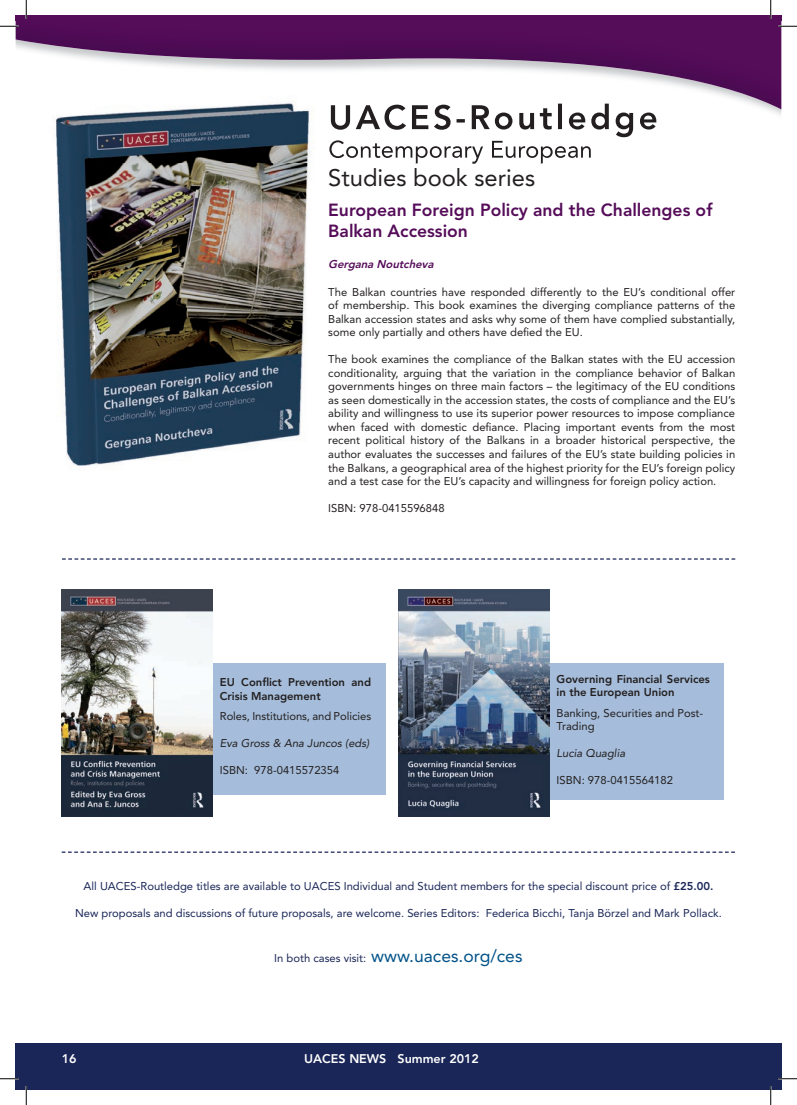
<style>
.page{position:relative;width:797px;height:1105px;background:#fff}
.page>*{position:absolute;margin:0;border:0;box-sizing:border-box;transform-origin:0 0}
.t1{font:23.75px "Avenir LT Std";color:#231f20}
.t2{font:800 17.5px/21px "Avenir LT Std";color:#550c59}
.t3{font:800 12.5px "Avenir LT Std";color:#fff}
.t4{font:11.25px/13.5px "Avenir LT Std";color:#231f20;text-align:justify}
.t5{font:11.25px "Avenir LT Std";color:#1a2657}
.t6{font:800 11.25px/13.5px "Avenir LT Std";color:#231f20}
.t7{font:italic 11.25px "Avenir LT Std";color:#231f20}
.t8{font:italic 800 11.25px "Avenir LT Std";color:#550c59}
.s1{font-weight:800}
.s2{font-size:17.5px;color:#005289}
</style>
<div class="page">
<img style="left:331px;top:109px;width:325px;height:28px">
<img style="left:329px;top:140px;width:262px;height:23px">
<img style="left:16px;top:16px;width:765px;height:93px">
<div style="left:16px;top:1043px;width:765px;height:46px;background:#1a2657"></div>
<img style="left:62px;top:589px;width:151px;height:227px">
<div style="left:213px;top:664px;width:172px;height:131px;background:#a5bdda"></div>
<div style="left:549px;top:664px;width:175px;height:136px;background:#a5bdda"></div>
<img style="left:398px;top:589px;width:151px;height:227px">
<svg style="left:62px;top:558px;width:673px;height:2px"></svg>
<svg style="left:62px;top:851px;width:673px;height:2px"></svg>
<img style="left:48px;top:87px;width:266px;height:379px">
<svg style="left:0;top:25px;width:19px;height:2px"></svg>
<svg style="left:778px;top:25px;width:19px;height:2px"></svg>
<svg style="left:0;top:1078px;width:19px;height:1px"></svg>
<svg style="left:778px;top:1078px;width:19px;height:1px"></svg>
<svg style="left:25px;top:0;width:2px;height:19px"></svg>
<svg style="left:25px;top:1086px;width:2px;height:19px"></svg>
<svg style="left:770px;top:0;width:1px;height:19px"></svg>
<svg style="left:770px;top:1086px;width:1px;height:19px"></svg>
<h1 class="t1" style="left:328px;top:164px;width:208px">Studies book series</h1>
<h2 class="t2" style="left:328px;top:200px;width:386px">European Foreign Policy and the Challenges of<br>Balkan Accession</h2>
<p class="t8" style="left:328px;top:258px;width:110px">Gergana Noutcheva</p>
<p class="t4" style="left:328px;top:285px;width:408px">The Balkan countries have responded differently to the EU’s conditional offer of membership. This book examines the diverging compliance patterns of the Balkan accession states and asks why some of them have complied substantially, some only partially and others have defied the EU.</p>
<p class="t4" style="left:328px;top:353px;width:408px">The book examines the compliance of the Balkan states with the EU accession conditionality, arguing that the variation in the compliance behavior of Balkan governments hinges on three main factors – the legitimacy of the EU conditions as seen domestically in the accession states, the costs of compliance and the EU’s ability and willingness to use its superior power resources to impose compliance when faced with domestic defiance. Placing important events from the most recent political history of the Balkans in a broader historical perspective, the author evaluates the successes and failures of the EU’s state building policies in the Balkans, a geographical area of the highest priority for the EU’s foreign policy and a test case for the EU’s capacity and willingness for foreign policy action.</p>
<p class="t4" style="left:328px;top:501px;width:118px">ISBN: 978-0415596848</p>
<p class="t6" style="left:220px;top:676px;width:153px">EU Conflict Prevention and<br>Crisis Management</p>
<p class="t4" style="left:220px;top:710px;width:153px">Roles, Institutions, and Policies</p>
<p class="t7" style="left:220px;top:737px;width:151px">Eva Gross &amp; Ana Juncos (eds)</p>
<p class="t4" style="left:220px;top:764px;width:121px">ISBN: 978-0415572354</p>
<p class="t6" style="left:556px;top:672px;width:155px">Governing Financial Services in the European Union</p>
<p class="t4" style="left:556px;top:706px;width:148px">Banking, Securities and Post-<br>Trading</p>
<p class="t7" style="left:556px;top:747px;width:70px">Lucia Quaglia</p>
<p class="t4" style="left:556px;top:774px;width:118px">ISBN: 978-0415564182</p>
<p class="t5" style="left:84px;top:880px;width:631px">All UACES-Routledge titles are available to UACES Individual and Student members for the special discount price of <span class="s1">£25.00.</span></p>
<p class="t5" style="left:75px;top:907px;width:648px">New proposals and discussions of future proposals, are welcome. Series Editors: Federica Bicchi, Tanja Börzel and Mark Pollack.</p>
<p class="t5" style="left:274px;top:951px;width:250px">In both cases visit: <span class="s2">www.uaces.org/ces</span></p>
<p class="t3" style="left:62px;top:1051px;width:16px">16</p>
<p class="t3" style="left:304px;top:1051px;width:176px">UACES NEWS Summer 2012</p>
</div>
